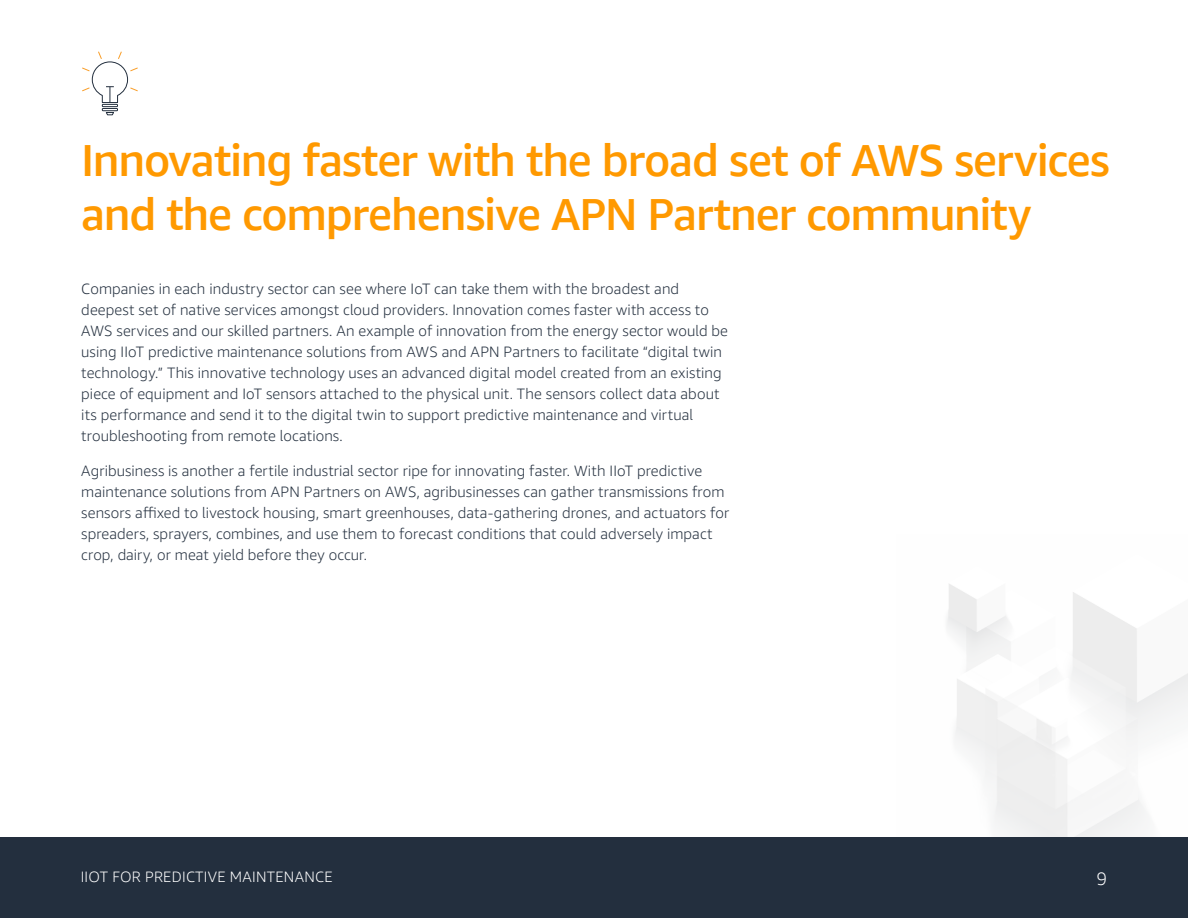
<style>
.page{position:relative;width:1188px;height:918px;background:#fff}
.page>*{position:absolute;margin:0;border:0;box-sizing:border-box;transform-origin:0 0}
.t1{font:500 45px/54px "Amazon Ember";letter-spacing:-.025em;color:#f90}
.t2{font:300 18px "Amazon Ember";color:#fff}
.t3{font:300 15px/21px "Amazon Ember";letter-spacing:.005em;color:#232f3e}
.t4{font:300 15px "Amazon Ember";letter-spacing:.02em;color:#fff}
</style>
<div class="page">
<div style="left:0;top:837px;width:1188px;height:81px;background:#232f3e"></div>
<svg style="left:82px;top:51px;width:56px;height:53px"></svg>
<div style="left:102px;top:104px;width:16px;height:3px;border:1px solid #232f3e"></div>
<div style="left:102px;top:108px;width:16px;height:3px;border:1px solid #232f3e"></div>
<svg style="left:105px;top:112px;width:9px;height:4px"></svg>
<h1 class="t1" style="left:81px;top:133px;width:1030px">Innovating faster with the broad set of AWS services and the comprehensive APN Partner community</h1>
<p class="t3" style="left:81px;top:279px;width:648px">Companies in each industry sector can see where IoT can take them with the broadest and deepest set of native services amongst cloud providers. Innovation comes faster with access to AWS services and our skilled partners. An example of innovation from the energy sector would be using IIoT predictive maintenance solutions from AWS and APN Partners to facilitate “digital twin technology.” This innovative technology uses an advanced digital model created from an existing piece of equipment and IoT sensors attached to the physical unit. The sensors collect data about its performance and send it to the digital twin to support predictive maintenance and virtual troubleshooting from remote locations.</p>
<p class="t3" style="left:81px;top:460px;width:650px">Agribusiness is another a fertile industrial sector ripe for innovating faster. With IIoT predictive maintenance solutions from APN Partners on AWS, agribusinesses can gather transmissions from sensors affixed to livestock housing, smart greenhouses, data-gathering drones, and actuators for spreaders, sprayers, combines, and use them to forecast conditions that could adversely impact crop, dairy, or meat yield before they occur.</p>
<p class="t4" style="left:81px;top:868px;width:253px">IIOT FOR PREDICTIVE MAINTENANCE</p>
<p class="t2" style="left:1096px;top:867px;width:12px">9</p>
</div>
